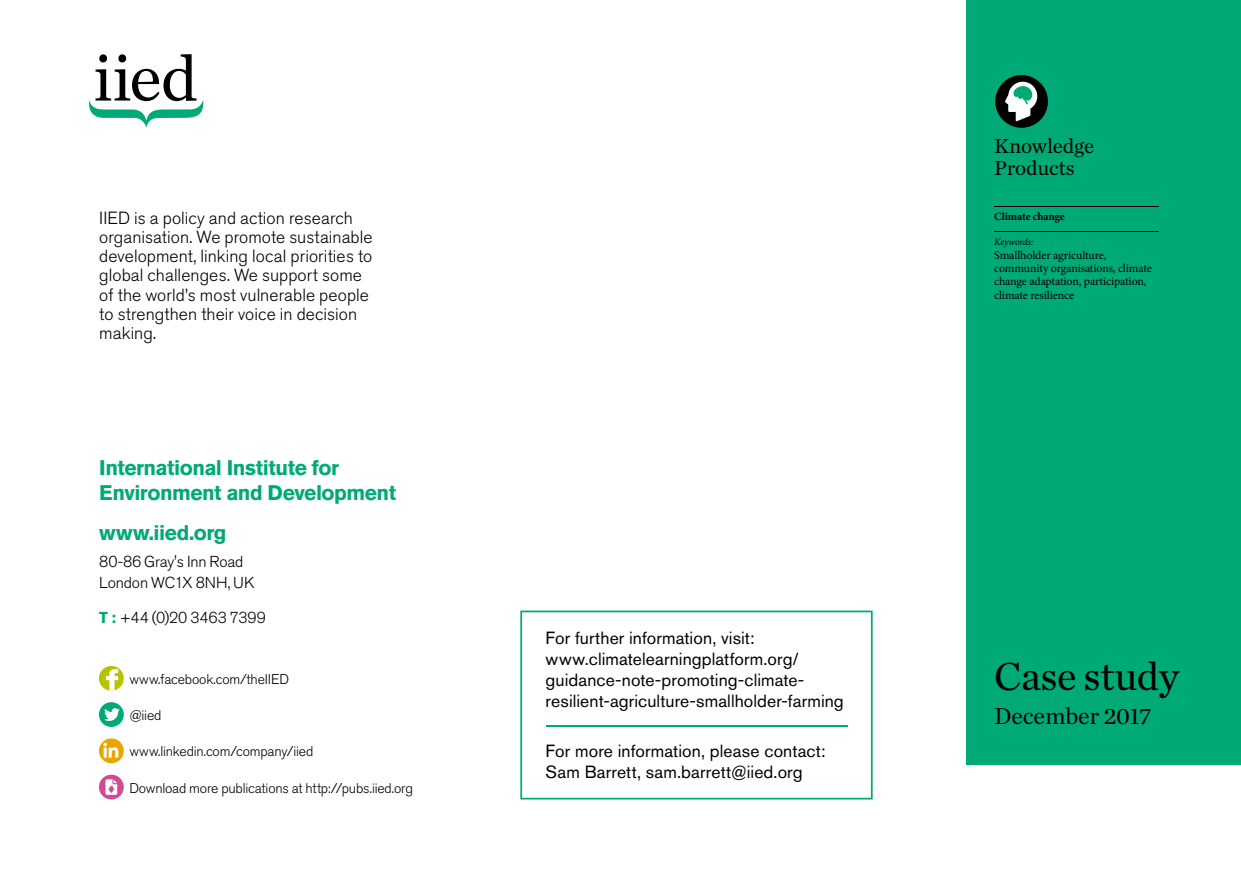
<style>
.page{position:relative;width:1241px;height:874px;background:#fff}
.page>*{position:absolute;margin:0;border:0;box-sizing:border-box;transform-origin:0 0}
.t1{font:40.95px "Chronicle Text G1";letter-spacing:-.01em;color:#000}
.t2{font:24.15px "Chronicle Text G1";letter-spacing:-.01em;color:#000}
.t3{font:700 21px/24.5px "Akzidenz Grotesk BE";letter-spacing:-.025em;color:#00aa76}
.t4{font:21px/21.9px "Chronicle Text G1";letter-spacing:-.01em;color:#000}
.t5{font:300 17.5px/19.2px "Akzidenz Grotesk BE";letter-spacing:.005em;color:#000}
.t6{font:17.5px/21px "Akzidenz Grotesk BE";letter-spacing:.005em;color:#000}
.t7{font:300 15.75px/20.1px "Akzidenz Grotesk BE";letter-spacing:-.01em;color:#000}
.t8{font:300 14px "Akzidenz Grotesk BE";letter-spacing:-.01em;color:#000}
.t9{font:11.9px/13.3px "Minion Pro";letter-spacing:-.01em;color:#000}
.t10{font:700 11.2px "Minion Pro";letter-spacing:-.01em;color:#000}
.t11{font:italic 9.97px "Minion Pro";letter-spacing:-.015em;color:#000}
.s1{font-weight:700;color:#00aa76}
</style>
<div class="page">
<div style="left:966px;top:0;width:274px;height:764px;background:#00aa76"></div>
<svg style="left:99px;top:665px;width:25px;height:25px"></svg>
<svg style="left:106px;top:668px;width:12px;height:22px"></svg>
<svg style="left:99px;top:701px;width:25px;height:25px"></svg>
<svg style="left:104px;top:707px;width:16px;height:13px"></svg>
<svg style="left:99px;top:738px;width:25px;height:24px"></svg>
<svg style="left:103px;top:742px;width:15px;height:15px"></svg>
<svg style="left:99px;top:774px;width:25px;height:25px"></svg>
<svg style="left:105px;top:779px;width:12px;height:15px"></svg>
<svg style="left:89px;top:54px;width:114px;height:73px"></svg>
<div style="left:995px;top:75px;width:52px;height:53px;background:#000;border-radius:50%"></div>
<svg style="left:1005px;top:82px;width:32px;height:39px"></svg>
<hr style="left:994px;top:206px;width:164px;height:1px;background:#000">
<hr style="left:994px;top:231px;width:164px;height:1px;background:#000">
<svg style="left:520px;top:610px;width:352px;height:189px"></svg>
<p class="t5" style="left:99px;top:208px;width:275px">IIED is a policy and action research organisation. We promote sustainable development, linking local priorities to global challenges. We support some of the world’s most vulnerable people to strengthen their voice in decision making.</p>
<p class="t3" style="left:99px;top:455px;width:298px">International Institute for<br>Environment and Development</p>
<p class="t3" style="left:99px;top:520px;width:129px">www.iied.org</p>
<p class="t7" style="left:99px;top:552px;width:157px">80-86 Gray's Inn Road<br>London WC1X 8NH, UK</p>
<p class="t7" style="left:99px;top:607px;width:168px"><span class="s1">T :</span> +44 (0)20 3463 7399</p>
<p class="t8" style="left:129px;top:670px;width:161px">www.facebook.com/theIIED</p>
<p class="t8" style="left:129px;top:707px;width:34px">@iied</p>
<p class="t8" style="left:129px;top:743px;width:185px">www.linkedin.com/company/iied</p>
<p class="t8" style="left:129px;top:779px;width:285px">Download more publications at http://pubs.iied.org</p>
<p class="t6" style="left:545px;top:626px;width:300px">For further information, visit: www.climatelearningplatform.org/ guidance-note-promoting-climate&shy;resilient-agriculture-smallholder-farming</p>
<p class="t6" style="left:545px;top:740px;width:281px">For more information, please contact:<br>Sam Barrett, sam.barrett@iied.org</p>
<p class="t4" style="left:994px;top:134px;width:101px">Knowledge<br>Products</p>
<p class="t10" style="left:994px;top:208px;width:72px">Climate change</p>
<p class="t11" style="left:994px;top:235px;width:41px">Keywords:</p>
<p class="t9" style="left:994px;top:248px;width:159px">Smallholder agriculture, community organisations, climate change adaptation, participation, climate resilience</p>
<h1 class="t1" style="left:994px;top:645px;width:186px">Case study</h1>
<h2 class="t2" style="left:994px;top:697px;width:159px">December 2017</h2>
</div>
